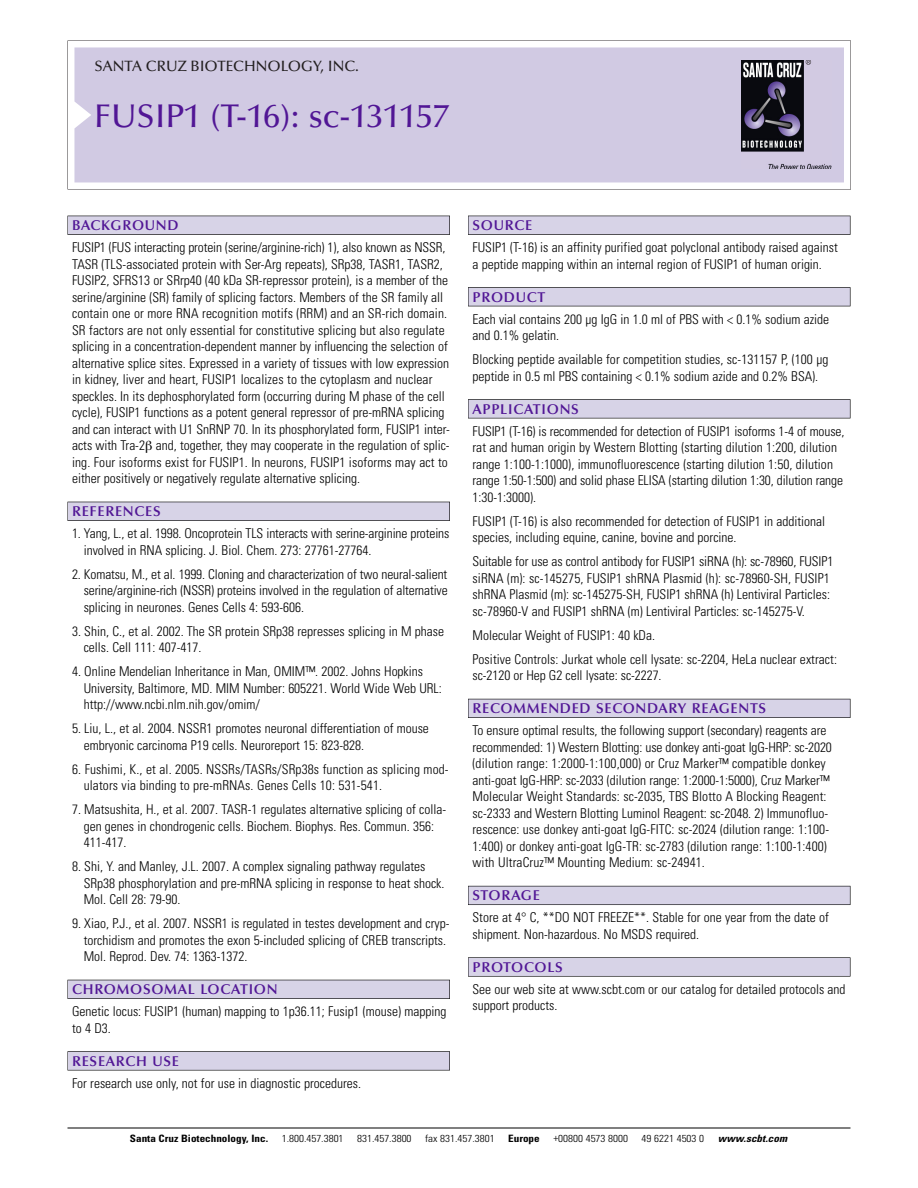
<style>
.page{position:relative;width:918px;height:1188px;background:#fff}
.page>*{position:absolute;margin:0;border:0;box-sizing:border-box;transform-origin:0 0}
.t1{font:500 33px "Optima";color:#511695}
.t2{font:500 15px "Optima";color:#231f20}
.t3{font:600 14.25px "Optima";letter-spacing:.05em;color:#511695}
.t4{font:300 condensed 13.5px/16.5px "Univers";color:#000}
.t5{font:300 condensed 10.2px "Univers";color:#000;scale:1.1 1}
.t6{font:700 condensed 10.2px "Univers";color:#000;scale:1.1 1}
.t7{font:italic 700 condensed 10.2px "Univers";letter-spacing:.005em;color:#000;scale:1.1 1}
</style>
<div class="page">
<svg style="left:68px;top:40px;width:783px;height:149px"></svg>
<div style="left:74px;top:47px;width:770px;height:135px;background:#d1cae3"></div>
<img style="left:741px;top:60px;width:90px;height:108px">
<div style="left:68px;top:216px;width:382px;height:19px;background:#525155"></div>
<div style="left:68px;top:216px;width:381px;height:18px;background:#d7d3e7"></div>
<div style="left:68px;top:502px;width:382px;height:19px;background:#515055"></div>
<div style="left:68px;top:502px;width:381px;height:18px;background:#d7d3e7"></div>
<div style="left:68px;top:980px;width:382px;height:19px;background:#525158"></div>
<div style="left:68px;top:980px;width:381px;height:18px;background:#d7d3e7"></div>
<div style="left:68px;top:1051px;width:382px;height:19px;background:#575759"></div>
<div style="left:68px;top:1052px;width:381px;height:18px;background:#d7d3e7"></div>
<div style="left:468px;top:216px;width:382px;height:19px;background:#525155"></div>
<div style="left:468px;top:216px;width:382px;height:18px;background:#d7d3e7"></div>
<div style="left:468px;top:287px;width:382px;height:19px;background:#525155"></div>
<div style="left:468px;top:288px;width:382px;height:18px;background:#d7d3e7"></div>
<div style="left:468px;top:399px;width:382px;height:19px;background:#545357"></div>
<div style="left:468px;top:400px;width:382px;height:18px;background:#d7d3e7"></div>
<div style="left:468px;top:699px;width:382px;height:19px;background:#54535a"></div>
<div style="left:468px;top:699px;width:382px;height:18px;background:#d7d3e7"></div>
<div style="left:468px;top:886px;width:382px;height:19px;background:#5b5a62"></div>
<div style="left:468px;top:886px;width:382px;height:18px;background:#d7d3e7"></div>
<div style="left:468px;top:957px;width:382px;height:20px;background:#666667"></div>
<div style="left:468px;top:958px;width:382px;height:18px;background:#d7d3e7"></div>
<hr style="left:68px;top:1128px;width:782px;height:1px;background:#000">
<p class="t2" style="left:94px;top:61px;width:266px">SANTA CRUZ BIOTECHNOLOGY, INC.</p>
<h1 class="t1" style="left:94px;top:103px;width:356px">FUSIP1 (T-16): sc-131157</h1>
<p class="t3" style="left:72px;top:219px;width:108px">BACKGROUND</p>
<p class="t4" style="left:72px;top:240px;width:379px">FUSIP1 (FUS interacting protein (serine/arginine-rich) 1), also known as NSSR, TASR (TLS-associated protein with Ser-Arg repeats), SRp38, TASR1, TASR2, FUSIP2, SFRS13 or SRrp40 (40 kDa SR-repressor protein), is a member of the serine/arginine (SR) family of splicing factors. Members of the SR family all contain one or more RNA recognition motifs (RRM) and an SR-rich domain.<br>SR factors are not only essential for constitutive splicing but also regulate splicing in a concentration-dependent manner by influencing the selection of alternative splice sites. Expressed in a variety of tissues with low expression in kidney, liver and heart, FUSIP1 localizes to the cytoplasm and nuclear speckles. In its dephosphorylated form (occurring during M phase of the cell cycle), FUSIP1 functions as a potent general repressor of pre-mRNA splicing and can interact with U1 SnRNP 70. In its phosphorylated form, FUSIP1 inter&shy;acts with Tra-2 and, together, they may cooperate in the regulation of splic&shy;ing. Four isoforms exist for FUSIP1. In neurons, FUSIP1 isoforms may act to either positively or negatively regulate alternative splicing.</p>
<p class="t3" style="left:72px;top:506px;width:90px">REFERENCES</p>
<p class="t4" style="left:84px;top:526px;width:367px;text-indent:-12px">1. Yang, L., et al. 1998. Oncoprotein TLS interacts with serine-arginine proteins involved in RNA splicing. J. Biol. Chem. 273: 27761-27764.</p>
<p class="t4" style="left:84px;top:567px;width:365px;text-align:justify;text-indent:-12px">2. Komatsu, M., et al. 1999. Cloning and characterization of two neural-salient serine/arginine-rich (NSSR) proteins involved in the regulation of alternative splicing in neurones. Genes Cells 4: 593-606.</p>
<p class="t4" style="left:84px;top:624px;width:362px;text-indent:-12px">3. Shin, C., et al. 2002. The SR protein SRp38 represses splicing in M phase cells. Cell 111: 407-417.</p>
<p class="t4" style="left:84px;top:664px;width:360px;text-indent:-12px">4. Online Mendelian Inheritance in Man, OMIM™. 2002. Johns Hopkins<br>University, Baltimore, MD. MIM Number: 605221. World Wide Web URL: http://www.ncbi.nlm.nih.gov/omim/</p>
<p class="t4" style="left:84px;top:721px;width:347px;text-indent:-12px">5. Liu, L., et al. 2004. NSSR1 promotes neuronal differentiation of mouse embryonic carcinoma P19 cells. Neuroreport 15: 823-828.</p>
<p class="t4" style="left:84px;top:762px;width:367px;text-indent:-12px">6. Fushimi, K., et al. 2005. NSSRs/TASRs/SRp38s function as splicing mod&shy;ulators via binding to pre-mRNAs. Genes Cells 10: 531-541.</p>
<p class="t4" style="left:84px;top:802px;width:364px;text-indent:-12px">7. Matsushita, H., et al. 2007. TASR-1 regulates alternative splicing of colla&shy;gen genes in chondrogenic cells. Biochem. Biophys. Res. Commun. 356:<br>411-417.</p>
<p class="t4" style="left:84px;top:859px;width:362px;text-indent:-12px">8. Shi, Y. and Manley, J.L. 2007. A complex signaling pathway regulates<br>SRp38 phosphorylation and pre-mRNA splicing in response to heat shock.<br>Mol. Cell 28: 79-90.</p>
<p class="t4" style="left:84px;top:916px;width:367px;text-indent:-12px">9. Xiao, P.J., et al. 2007. NSSR1 is regulated in testes development and cryp&shy;torchidism and promotes the exon 5-included splicing of CREB transcripts.<br>Mol. Reprod. Dev. 74: 1363-1372.</p>
<p class="t3" style="left:72px;top:984px;width:207px">CHROMOSOMAL LOCATION</p>
<p class="t4" style="left:72px;top:1004px;width:376px">Genetic locus: FUSIP1 (human) mapping to 1p36.11; Fusip1 (mouse) mapping to 4 D3.</p>
<p class="t3" style="left:72px;top:1055px;width:109px">RESEARCH USE</p>
<p class="t4" style="left:72px;top:1076px;width:290px">For research use only, not for use in diagnostic procedures.</p>
<p class="t3" style="left:473px;top:219px;width:61px">SOURCE</p>
<p class="t4" style="left:473px;top:240px;width:367px">FUSIP1 (T-16) is an affinity purified goat polyclonal antibody raised against a peptide mapping within an internal region of FUSIP1 of human origin.</p>
<p class="t3" style="left:473px;top:291px;width:74px">PRODUCT</p>
<p class="t4" style="left:473px;top:312px;width:358px">Each vial contains 200 µg IgG in 1.0 ml of PBS with &lt; 0.1% sodium azide and 0.1% gelatin.</p>
<p class="t4" style="left:473px;top:352px;width:357px">Blocking peptide available for competition studies, sc-131157 P, (100 µg peptide in 0.5 ml PBS containing &lt; 0.1% sodium azide and 0.2% BSA).</p>
<p class="t3" style="left:473px;top:403px;width:108px">APPLICATIONS</p>
<p class="t4" style="left:473px;top:424px;width:373px">FUSIP1 (T-16) is recommended for detection of FUSIP1 isoforms 1-4 of mouse, rat and human origin by Western Blotting (starting dilution 1:200, dilution range 1:100-1:1000), immunofluorescence (starting dilution 1:50, dilution range 1:50-1:500) and solid phase ELISA (starting dilution 1:30, dilution range 1:30-1:3000).</p>
<p class="t4" style="left:473px;top:514px;width:354px">FUSIP1 (T-16) is also recommended for detection of FUSIP1 in additional species, including equine, canine, bovine and porcine.</p>
<p class="t4" style="left:473px;top:554px;width:362px">Suitable for use as control antibody for FUSIP1 siRNA (h): sc-78960, FUSIP1 siRNA (m): sc-145275, FUSIP1 shRNA Plasmid (h): sc-78960-SH, FUSIP1 shRNA Plasmid (m): sc-145275-SH, FUSIP1 shRNA (h) Lentiviral Particles: sc-78960-V and FUSIP1 shRNA (m) Lentiviral Particles: sc-145275-V.</p>
<p class="t4" style="left:473px;top:624px;width:366px;line-height:24px">Molecular Weight of FUSIP1: 40 kDa.<br>Positive Controls: Jurkat whole cell lysate: sc-2204, HeLa nuclear extract:</p>
<p class="t4" style="left:473px;top:668px;width:191px">sc-2120 or Hep G2 cell lysate: sc-2227.</p>
<p class="t3" style="left:473px;top:703px;width:295px">RECOMMENDED SECONDARY REAGENTS</p>
<p class="t4" style="left:473px;top:723px;width:361px">To ensure optimal results, the following support (secondary) reagents are recommended: 1) Western Blotting: use donkey anti-goat IgG-HRP: sc-2020 (dilution range: 1:2000-1:100,000) or Cruz Marker™ compatible donkey anti-goat IgG-HRP: sc-2033 (dilution range: 1:2000-1:5000), Cruz Marker™ Molecular Weight Standards: sc-2035, TBS Blotto A Blocking Reagent: sc-2333 and Western Blotting Luminol Reagent: sc-2048. 2) Immunofluo&shy;rescence: use donkey anti-goat IgG-FITC: sc-2024 (dilution range: 1:100- 1:400) or donkey anti-goat IgG-TR: sc-2783 (dilution range: 1:100-1:400) with UltraCruz™ Mounting Medium: sc-24941.</p>
<p class="t3" style="left:473px;top:890px;width:69px">STORAGE</p>
<p class="t4" style="left:473px;top:910px;width:358px">Store at 4° C, **DO NOT FREEZE**. Stable for one year from the date of shipment. Non-hazardous. No MSDS required.</p>
<p class="t3" style="left:473px;top:961px;width:92px">PROTOCOLS</p>
<p class="t4" style="left:473px;top:982px;width:375px">See our web site at www.scbt.com or our catalog for detailed protocols and support products.</p>
<p class="t6" style="left:130px;top:1135px;width:127px">Santa Cruz Biotechnology, Inc.</p>
<p class="t5" style="left:282px;top:1135px;width:58px">1.800.457.3801</p>
<p class="t5" style="left:357px;top:1135px;width:51px">831.457.3800</p>
<p class="t5" style="left:425px;top:1135px;width:65px">fax 831.457.3801</p>
<p class="t6" style="left:508px;top:1135px;width:30px">Europe</p>
<p class="t5" style="left:553px;top:1135px;width:69px">+00800 4573 8000</p>
<p class="t5" style="left:642px;top:1135px;width:58px">49 6221 4503 0</p>
<p class="t7" style="left:718px;top:1135px;width:64px">www.scbt.com</p>
</div>
